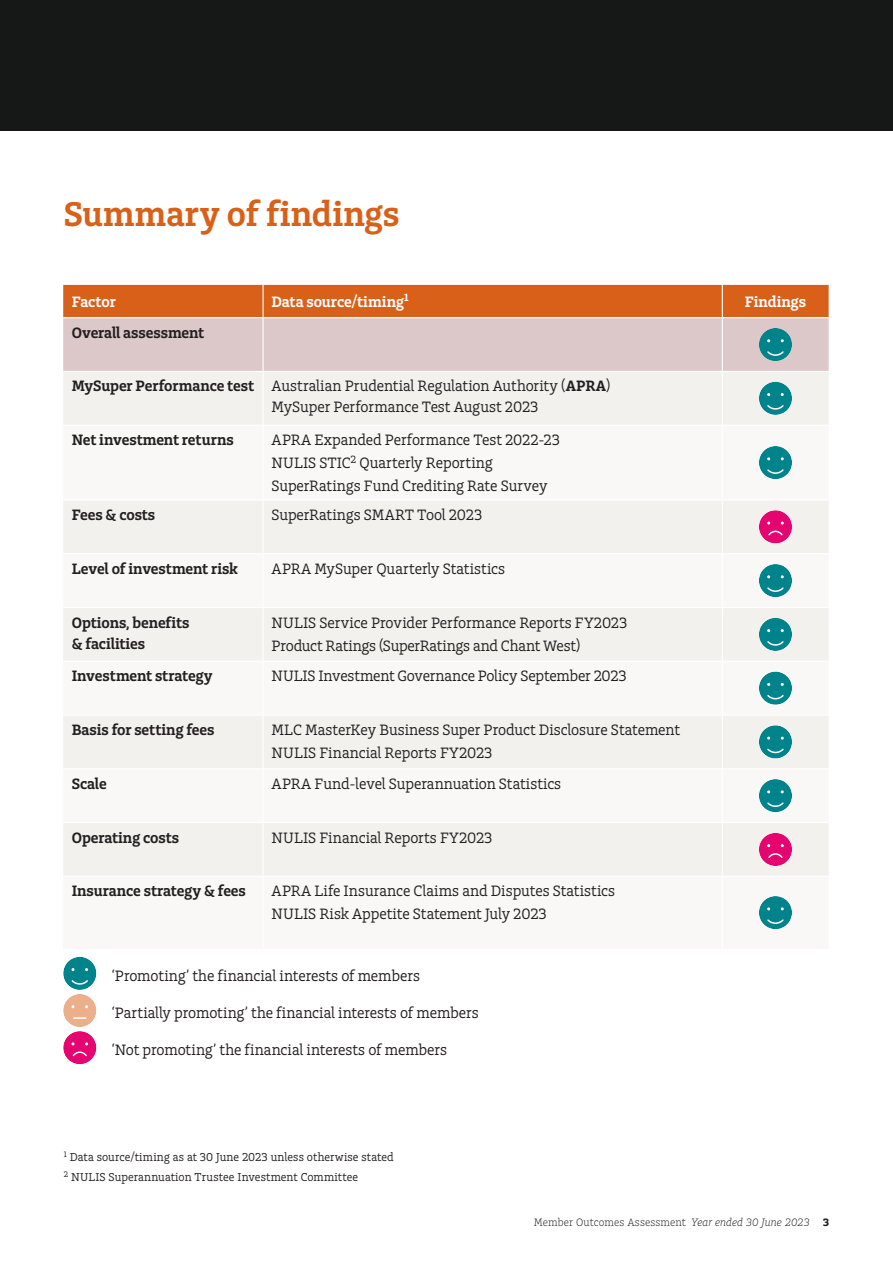
<style>
.page{position:relative;width:893px;height:1263px;background:#fff}
.page>*{position:absolute;margin:0;border:0;box-sizing:border-box;transform-origin:0 0}
.t1{font:36px "Charlie Std Sm Bld";letter-spacing:.005em;color:#d86018}
.t2{font:15.75px/23.1px "Charlie Std";letter-spacing:-.005em;color:#231f20}
.t3{font:15.75px/21px "Charlie Std Sm Bld";letter-spacing:-.005em;color:#231f20}
.t4{font:15.75px "Charlie Std Sm Bld";color:#fff}
.t5{font:12px/20px "Charlie Std";letter-spacing:.005em;color:#231f20}
.t6{font:300 11.25px "Charlie Std";letter-spacing:.01em;color:#231f20}
.s1{font-family:"Charlie Std Sm Bld"}
.s2{font-style:italic}
.s3{font-family:"Charlie Std Bld";font-weight:400}
</style>
<div class="page">
<div style="left:0;top:0;width:893px;height:131px;background:#161818"></div>
<div style="left:63px;top:372px;width:199px;height:53px;background:#f3f1ee"></div>
<div style="left:264px;top:372px;width:565px;height:53px;background:#f3f1ee"></div>
<svg style="left:63px;top:501px;width:199px;height:375px;fill:#f3f1ee"></svg>
<svg style="left:264px;top:446px;width:565px;height:484px"></svg>
<hr style="left:722px;top:554px;width:1px;height:53px;background:#fff">
<hr style="left:63px;top:607px;width:200px;height:1px;background:#fff">
<hr style="left:263px;top:607px;width:459px;height:1px;background:#fff">
<hr style="left:722px;top:607px;width:107px;height:1px;background:#fff">
<hr style="left:722px;top:608px;width:1px;height:53px;background:#fff">
<hr style="left:63px;top:661px;width:200px;height:1px;background:#fff">
<hr style="left:263px;top:661px;width:459px;height:1px;background:#fff">
<hr style="left:722px;top:661px;width:107px;height:1px;background:#fff">
<hr style="left:722px;top:662px;width:1px;height:52px;background:#fff">
<hr style="left:63px;top:714px;width:200px;height:2px;background:#fff">
<hr style="left:263px;top:714px;width:459px;height:2px;background:#fff">
<hr style="left:722px;top:714px;width:107px;height:2px;background:#fff">
<hr style="left:722px;top:716px;width:1px;height:52px;background:#fff">
<hr style="left:63px;top:768px;width:200px;height:1px;background:#fff">
<hr style="left:263px;top:768px;width:459px;height:1px;background:#fff">
<hr style="left:722px;top:768px;width:107px;height:1px;background:#fff">
<hr style="left:722px;top:769px;width:1px;height:53px;background:#fff">
<hr style="left:63px;top:822px;width:200px;height:1px;background:#fff">
<hr style="left:263px;top:822px;width:459px;height:1px;background:#fff">
<hr style="left:263px;top:876px;width:459px;height:1px;background:#fff">
<hr style="left:722px;top:877px;width:1px;height:72px;background:#fff">
<hr style="left:722px;top:372px;width:1px;height:53px;background:#fff">
<hr style="left:722px;top:426px;width:1px;height:73px;background:#fff">
<hr style="left:263px;top:499px;width:459px;height:1px;background:#fff">
<hr style="left:722px;top:499px;width:107px;height:1px;background:#fff">
<hr style="left:722px;top:500px;width:1px;height:53px;background:#fff">
<hr style="left:63px;top:553px;width:200px;height:1px;background:#fff">
<hr style="left:263px;top:553px;width:459px;height:1px;background:#fff">
<hr style="left:722px;top:553px;width:107px;height:1px;background:#fff">
<hr style="left:722px;top:822px;width:107px;height:1px;background:#fff">
<hr style="left:722px;top:823px;width:1px;height:53px;background:#fff">
<hr style="left:722px;top:876px;width:107px;height:1px;background:#fff">
<svg style="left:63px;top:285px;width:766px;height:86px;background:#d8a186"></svg>
<div style="left:759px;top:382px;width:33px;height:33px;background:#01838c;border-radius:50%"></div>
<svg style="left:767px;top:405px;width:17px;height:5px"></svg>
<div style="left:759px;top:446px;width:33px;height:33px;background:#01838c;border-radius:50%"></div>
<svg style="left:767px;top:469px;width:17px;height:5px"></svg>
<div style="left:759px;top:510px;width:33px;height:33px;background:#e40571;border-radius:50%"></div>
<svg style="left:767px;top:522px;width:17px;height:14px"></svg>
<div style="left:759px;top:564px;width:33px;height:33px;background:#01838c;border-radius:50%"></div>
<svg style="left:767px;top:587px;width:17px;height:5px"></svg>
<div style="left:759px;top:618px;width:33px;height:33px;background:#01838c;border-radius:50%"></div>
<svg style="left:767px;top:641px;width:17px;height:5px"></svg>
<div style="left:759px;top:671px;width:33px;height:34px;background:#01838c;border-radius:50%"></div>
<svg style="left:767px;top:695px;width:17px;height:5px"></svg>
<div style="left:759px;top:725px;width:33px;height:33px;background:#01838c;border-radius:50%"></div>
<svg style="left:767px;top:748px;width:17px;height:6px"></svg>
<div style="left:759px;top:779px;width:33px;height:33px;background:#01838c;border-radius:50%"></div>
<svg style="left:767px;top:802px;width:17px;height:5px"></svg>
<svg style="left:759px;top:833px;width:33px;height:33px"></svg>
<div style="left:759px;top:896px;width:33px;height:33px;background:#01838c;border-radius:50%"></div>
<svg style="left:767px;top:919px;width:17px;height:5px"></svg>
<div style="left:63px;top:957px;width:33px;height:33px;background:#01838c;border-radius:50%"></div>
<svg style="left:71px;top:980px;width:17px;height:5px"></svg>
<div style="left:63px;top:994px;width:33px;height:33px;background:#ecaf8b;border-radius:50%"></div>
<svg style="left:74px;top:1017px;width:12px;height:2px"></svg>
<div style="left:63px;top:1031px;width:33px;height:33px;background:#e40571;border-radius:50%"></div>
<svg style="left:72px;top:1051px;width:15px;height:6px"></svg>
<h1 class="t1" style="left:64px;top:191px;width:337px">Summary of findings</h1>
<p class="t4" style="left:72px;top:291px;width:46px">Factor</p>
<p class="t4" style="left:272px;top:291px;width:138px">Data source/timing<sup>1</sup></p>
<p class="t4" style="left:745px;top:291px;width:63px">Findings</p>
<p class="t3" style="left:72px;top:322px;width:134px">Overall assessment</p>
<p class="t2" style="left:272px;top:376px;width:340px;line-height:21px;text-indent:-200px"><span class="s1">MySuper Performance test</span> Australian Prudential Regulation Authority (<span class="s1">APRA</span>)<br>MySuper Performance Test August 2023</p>
<p class="t3" style="left:72px;top:429px;width:164px">Net investment returns</p>
<p class="t2" style="left:272px;top:428px;width:290px">APRA Expanded Performance Test 2022-23<br>NULIS STIC<sup>2</sup> Quarterly Reporting<br>SuperRatings Fund Crediting Rate Survey</p>
<p class="t3" style="left:72px;top:504px;width:85px">Fees &amp; costs</p>
<p class="t2" style="left:272px;top:503px;width:212px">SuperRatings SMART Tool 2023</p>
<p class="t3" style="left:72px;top:558px;width:168px">Level of investment risk</p>
<p class="t2" style="left:272px;top:557px;width:235px">APRA MySuper Quarterly Statistics</p>
<p class="t3" style="left:72px;top:611px;width:119px">Options, benefits &amp; facilities</p>
<p class="t2" style="left:272px;top:611px;width:357px">NULIS Service Provider Performance Reports FY2023<br>Product Ratings (SuperRatings and Chant West)</p>
<p class="t3" style="left:72px;top:665px;width:142px">Investment strategy</p>
<p class="t2" style="left:272px;top:664px;width:356px">NULIS Investment Governance Policy September 2023</p>
<p class="t3" style="left:72px;top:719px;width:144px">Basis for setting fees</p>
<p class="t2" style="left:272px;top:718px;width:410px">MLC MasterKey Business Super Product Disclosure Statement<br>NULIS Financial Reports FY2023</p>
<p class="t3" style="left:72px;top:773px;width:37px">Scale</p>
<p class="t2" style="left:272px;top:772px;width:291px">APRA Fund-level Superannuation Statistics</p>
<p class="t3" style="left:72px;top:826px;width:109px">Operating costs</p>
<p class="t2" style="left:272px;top:826px;width:222px">NULIS Financial Reports FY2023</p>
<p class="t3" style="left:72px;top:880px;width:176px">Insurance strategy &amp; fees</p>
<p class="t2" style="left:272px;top:879px;width:345px">APRA Life Insurance Claims and Disputes Statistics<br>NULIS Risk Appetite Statement July 2023</p>
<p class="t2" style="left:112px;top:964px;width:310px">‘Promoting’ the financial interests of members</p>
<p class="t2" style="left:112px;top:1001px;width:368px">‘Partially promoting’ the financial interests of members</p>
<p class="t2" style="left:112px;top:1038px;width:337px">‘Not promoting’ the financial interests of members</p>
<p class="t5" style="left:64px;top:1147px;width:332px"><sup>1</sup> Data source/timing as at 30 June 2023 unless otherwise stated<br><sup>2</sup> NULIS Superannuation Trustee Investment Committee</p>
<p class="t6" style="left:534px;top:1215px;width:297px">Member Outcomes Assessment <span class="s2">Year ended 30 June 2023</span> <span class="s3">3</span></p>
</div>
